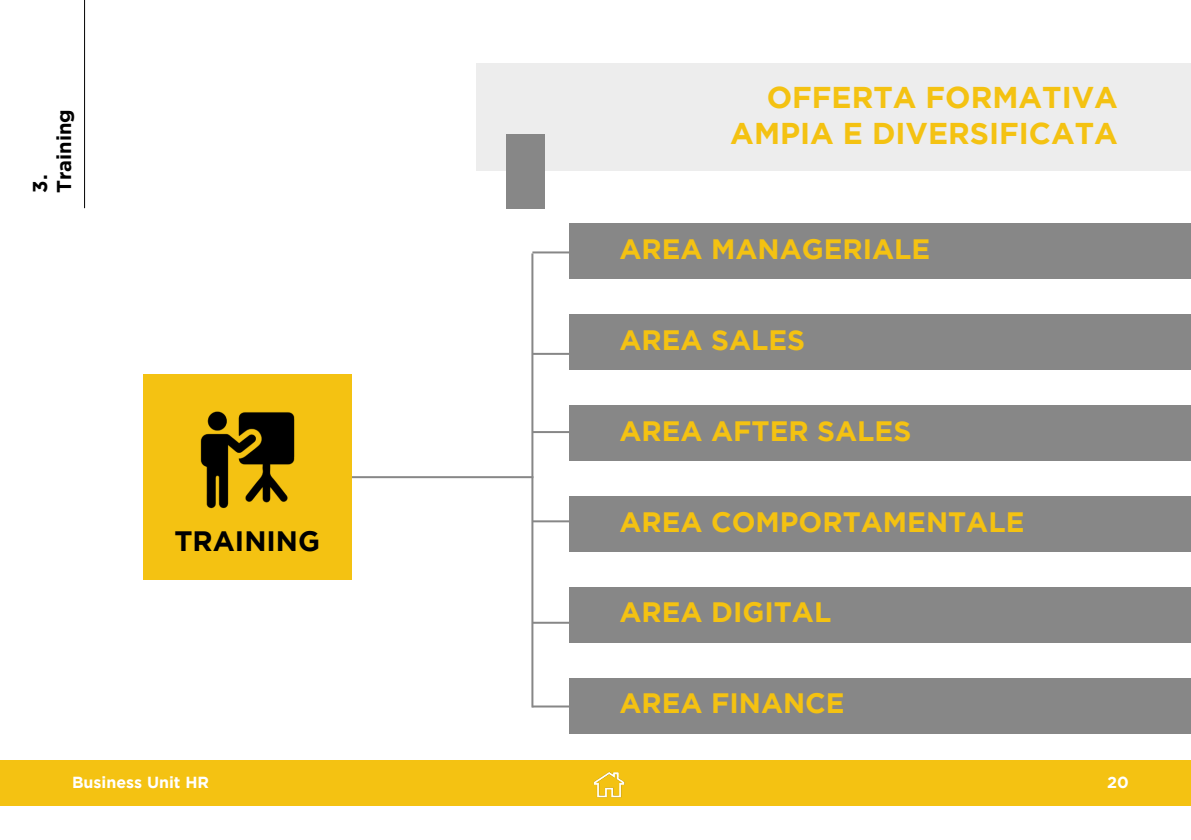
<style>
.page{position:relative;width:1191px;height:840px;background:#fff}
.page>*{position:absolute;margin:0;border:0;box-sizing:border-box;transform-origin:0 0}
.t1{font:700 30px/36px "Gotham";color:#f4c212;text-align:right}
.t2{font:700 28px "Gotham";color:#f4c212}
.t3{font:700 28px "Gotham";color:#000}
.t4{font:700 20px/24px "Gotham";color:#000}
.t5{font:700 16px "Gotham";color:#fff}
</style>
<div class="page">
<div style="left:0;top:760px;width:1191px;height:45px;background:#f4c212"></div>
<hr style="left:84px;top:0;width:1px;height:208px;background:#000">
<img style="left:593px;top:772px;width:32px;height:26px">
<hr style="left:341px;top:476px;width:192px;height:2px;background:#878787">
<div style="left:143px;top:374px;width:208px;height:205px;background:#f4c212"></div>
<img style="left:200px;top:411px;width:95px;height:98px">
<div style="left:476px;top:63px;width:715px;height:108px;background:#ededed"></div>
<div style="left:506px;top:134px;width:38px;height:74px;background:#878787"></div>
<div style="left:570px;top:314px;width:621px;height:56px;background:#878787"></div>
<div style="left:570px;top:223px;width:621px;height:56px;background:#878787"></div>
<div style="left:570px;top:405px;width:621px;height:55px;background:#878787"></div>
<div style="left:570px;top:496px;width:621px;height:55px;background:#878787"></div>
<div style="left:570px;top:586px;width:621px;height:56px;background:#878787"></div>
<div style="left:570px;top:677px;width:621px;height:55px;background:#878787"></div>
<hr style="left:531px;top:253px;width:2px;height:454px;background:#878787">
<hr style="left:532px;top:352px;width:38px;height:2px;background:#878787">
<hr style="left:532px;top:431px;width:38px;height:2px;background:#878787">
<hr style="left:532px;top:621px;width:38px;height:2px;background:#878787">
<hr style="left:532px;top:705px;width:38px;height:2px;background:#878787">
<hr style="left:532px;top:251px;width:38px;height:2px;background:#878787">
<hr style="left:532px;top:520px;width:38px;height:2px;background:#878787">
<p class="t4" style="left:28px;top:193px;width:85px;rotate:-90deg">3.<br>Training</p>
<p class="t3" style="left:174px;top:524px;width:147px">TRAINING</p>
<p class="t1" style="left:730px;top:79px;width:389px">OFFERTA FORMATIVA<br>AMPIA E DIVERSIFICATA</p>
<p class="t2" style="left:619px;top:233px;width:312px">AREA MANAGERIALE</p>
<p class="t2" style="left:619px;top:323px;width:187px">AREA SALES</p>
<p class="t2" style="left:619px;top:414px;width:293px">AREA AFTER SALES</p>
<p class="t2" style="left:619px;top:505px;width:406px">AREA COMPORTAMENTALE</p>
<p class="t2" style="left:619px;top:596px;width:213px">AREA DIGITAL</p>
<p class="t2" style="left:619px;top:686px;width:227px">AREA FINANCE</p>
<p class="t5" style="left:72px;top:773px;width:139px">Business Unit HR</p>
<p class="t5" style="left:1107px;top:773px;width:23px">20</p>
</div>
